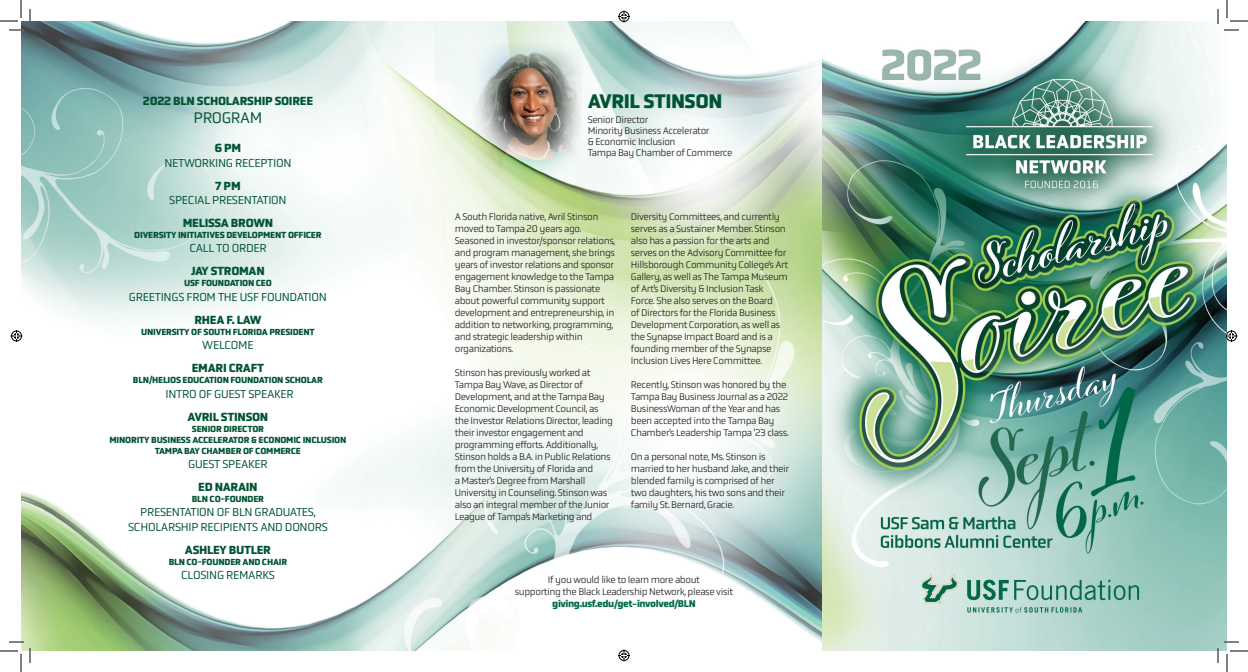
<style>
.page{position:relative;width:1248px;height:672px;background:#fff}
.page>*{position:absolute;margin:0;border:0;box-sizing:border-box;transform-origin:0 0}
.t1{font:700 20px "Obvia";letter-spacing:-.025em;color:#005432}
.t2{font:16px "Obvia";letter-spacing:-.025em;color:#005432}
.t3{font:12px "Obvia";letter-spacing:-.025em;color:#005432}
.t4{font:700 12px "Obvia";letter-spacing:-.025em;color:#005432}
.t5{font:300 10px/12px "Obvia";letter-spacing:-.04em;color:#231f20}
.t6{font:700 10px "Obvia";letter-spacing:-.04em;color:#006949}
.t7{font:700 9px/11px "Obvia";letter-spacing:-.025em;color:#005432;text-align:center}
</style>
<div class="page">
<img style="left:21px;top:21px;width:801px;height:629px">
<img style="left:822px;top:21px;width:405px;height:630px">
<svg style="left:0;top:0;width:31px;height:31px"></svg>
<svg style="left:0;top:641px;width:31px;height:31px"></svg>
<svg style="left:1217px;top:0;width:31px;height:31px"></svg>
<svg style="left:1217px;top:641px;width:31px;height:31px"></svg>
<svg style="left:618px;top:10px;width:12px;height:12px"></svg>
<svg style="left:618px;top:650px;width:12px;height:12px"></svg>
<svg style="left:10px;top:330px;width:12px;height:12px"></svg>
<svg style="left:1226px;top:330px;width:12px;height:12px"></svg>
<p class="t4" style="left:143px;top:94px;width:172px">2022 BLN SCHOLARSHIP SOIREE</p>
<p class="t2" style="left:194px;top:109px;width:70px">PROGRAM</p>
<p class="t4" style="left:215px;top:141px;width:28px">6 PM</p>
<p class="t3" style="left:164px;top:156px;width:129px">NETWORKING RECEPTION</p>
<p class="t4" style="left:215px;top:178px;width:27px">7 PM</p>
<p class="t3" style="left:169px;top:193px;width:119px">SPECIAL PRESENTATION</p>
<p class="t4" style="left:183px;top:216px;width:92px">MELISSA BROWN</p>
<p class="t7" style="left:134px;top:229px;width:189px">DIVERSITY INITIATIVES DEVELOPMENT OFFICER</p>
<p class="t3" style="left:189px;top:241px;width:79px">CALL TO ORDER</p>
<p class="t4" style="left:191px;top:264px;width:75px">JAY STROMAN</p>
<p class="t7" style="left:184px;top:278px;width:89px">USF FOUNDATION CEO</p>
<p class="t3" style="left:129px;top:290px;width:200px">GREETINGS FROM THE USF FOUNDATION</p>
<p class="t4" style="left:194px;top:312px;width:69px">RHEA F. LAW</p>
<p class="t7" style="left:141px;top:326px;width:175px">UNIVERSITY OF SOUTH FLORIDA PRESIDENT</p>
<p class="t3" style="left:202px;top:338px;width:53px">WELCOME</p>
<p class="t4" style="left:192px;top:361px;width:74px">EMARI CRAFT</p>
<p class="t7" style="left:133px;top:375px;width:192px">BLN/HELIOS EDUCATION FOUNDATION SCHOLAR</p>
<p class="t3" style="left:165px;top:387px;width:130px">INTRO OF GUEST SPEAKER</p>
<p class="t4" style="left:188px;top:409px;width:82px">AVRIL STINSON</p>
<p class="t7" style="left:110px;top:423px;width:238px">SENIOR DIRECTOR<br>MINORITY BUSINESS ACCELERATOR &amp; ECONOMIC INCLUSION</p>
<p class="t7" style="left:155px;top:445px;width:148px">TAMPA BAY CHAMBER OF COMMERCE</p>
<p class="t3" style="left:188px;top:457px;width:81px">GUEST SPEAKER</p>
<p class="t4" style="left:198px;top:480px;width:61px">ED NARAIN</p>
<p class="t7" style="left:192px;top:493px;width:74px">BLN CO-FOUNDER</p>
<p class="t3" style="left:140px;top:505px;width:177px">PRESENTATION OF BLN GRADUATES,</p>
<p class="t3" style="left:128px;top:520px;width:201px">SCHOLARSHIP RECIPIENTS AND DONORS</p>
<p class="t4" style="left:185px;top:542px;width:88px">ASHLEY BUTLER</p>
<p class="t7" style="left:169px;top:556px;width:120px">BLN CO-FOUNDER AND CHAIR</p>
<p class="t3" style="left:181px;top:568px;width:95px">CLOSING REMARKS</p>
<p class="t1" style="left:588px;top:89px;width:136px">AVRIL STINSON</p>
<p class="t5" style="left:588px;top:113px;width:62px">Senior Director</p>
<p class="t5" style="left:588px;top:124px;width:123px">Minority Business Accelerator</p>
<p class="t5" style="left:588px;top:135px;width:89px">&amp; Economic Inclusion</p>
<p class="t5" style="left:588px;top:146px;width:146px">Tampa Bay Chamber of Commerce</p>
<p class="t5" style="left:455px;top:211px;width:162px">A South Florida native, Avril Stinson moved to Tampa 20 years ago.<br>Seasoned in investor/sponsor relations, and program management, she brings years of investor relations and sponsor engagement knowledge to the Tampa Bay Chamber. Stinson is passionate about powerful community support development and entrepreneurship, in addition to networking, programming, and strategic leadership within organizations.</p>
<p class="t5" style="left:455px;top:367px;width:160px">Stinson has previously worked at Tampa Bay Wave, as Director of Development, and at the Tampa Bay Economic Development Council, as the Investor Relations Director, leading their investor engagement and programming efforts. Additionally, Stinson holds a B.A. in Public Relations from the University of Florida and<br>a Master’s Degree from Marshall University in Counseling. Stinson was also an integral member of the Junior League of Tampa’s Marketing and</p>
<p class="t5" style="left:631px;top:211px;width:159px">Diversity Committees, and currently serves as a Sustainer Member. Stinson also has a passion for the arts and serves on the Advisory Committee for Hillsborough Community College’s Art Gallery, as well as The Tampa Museum of Art’s Diversity &amp; Inclusion Task Force. She also serves on the Board<br>of Directors for the Florida Business Development Corporation, as well as the Synapse Impact Board and is a founding member of the Synapse Inclusion Lives Here Committee.</p>
<p class="t5" style="left:631px;top:379px;width:159px">Recently, Stinson was honored by the Tampa Bay Business Journal as a 2022<br>BusinessWoman of the Year and has been accepted into the Tampa Bay Chamber’s Leadership Tampa ’23 class.</p>
<p class="t5" style="left:631px;top:451px;width:160px">On a personal note, Ms. Stinson is married to her husband Jake, and their blended family is comprised of her two daughters, his two sons and their family St. Bernard, Gracie.</p>
<p class="t5" style="left:515px;top:574px;width:220px;text-align:center">If you would like to learn more about<br>supporting the Black Leadership Network, please visit</p>
<p class="t6" style="left:552px;top:597px;width:145px">giving.usf.edu/get-involved/BLN</p>
</div>
